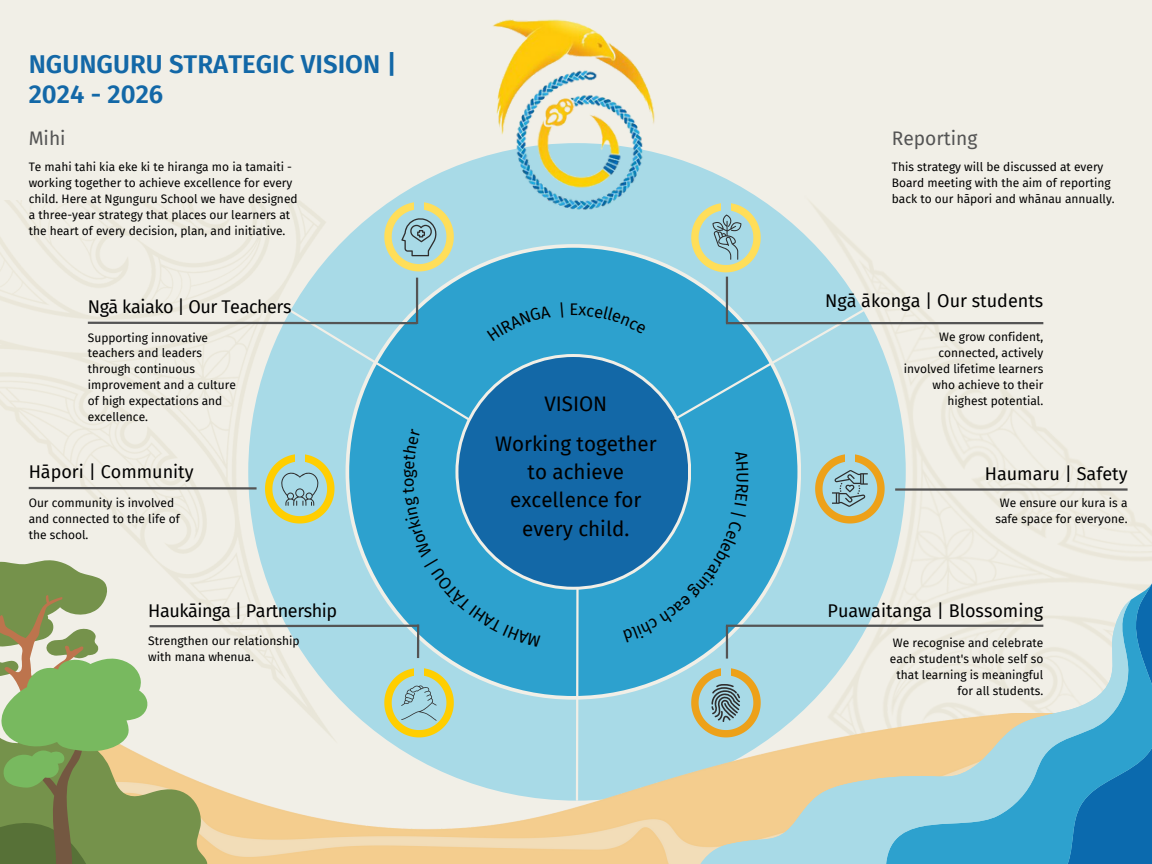
<style>
.page{position:relative;width:1152px;height:864px;background:#f1efe7}
.page>*{position:absolute;margin:0;border:0;box-sizing:border-box;transform-origin:0 0}
.t1{font:600 25.8px "Fira Sans";color:#1368a7}
.t2{font:20.55px/28.3px "Fira Sans";color:#000;text-align:center}
.t3{font:19.2px "Fira Sans";color:#545454}
.t4{font:18px "Fira Sans";color:#000}
.t5{font:18px "Fira Sans";letter-spacing:-.025em;color:#000}
.t6{font:16.5px "Fira Sans";color:#000}
.t7{font:12px/15.9px "Fira Sans";color:#000}
</style>
<div class="page">
<div style="left:248px;top:143px;width:658px;height:658px;background:#a8dae7;border-radius:50%"></div>
<div style="left:349px;top:248px;width:448px;height:448px;background:#2da1ce;border-radius:50%"></div>
<svg style="left:455px;top:354px;width:236px;height:236px"></svg>
<div style="left:458px;top:357px;width:230px;height:230px;background:#1368a7;border-radius:50%"></div>
<svg style="left:282px;top:304px;width:191px;height:119px"></svg>
<svg style="left:672px;top:305px;width:198px;height:117px"></svg>
<svg style="left:575px;top:586px;width:5px;height:127px"></svg>
<img style="left:541px;top:713px;width:157px;height:151px">
<svg style="left:757px;top:574px;width:309px;height:26px"></svg>
<svg style="left:1066px;top:574px;width:55px;height:9px"></svg>
<svg style="left:886px;top:583px;width:266px;height:281px"></svg>
<svg style="left:698px;top:600px;width:433px;height:264px"></svg>
<svg style="left:691px;top:203px;width:70px;height:69px"></svg>
<svg style="left:815px;top:454px;width:70px;height:70px"></svg>
<svg style="left:691px;top:667px;width:70px;height:70px"></svg>
<svg style="left:384px;top:201px;width:70px;height:70px"></svg>
<hr style="left:88px;top:322px;width:329px;height:2px;background:#545454">
<hr style="left:726px;top:322px;width:317px;height:2px;background:#545454">
<hr style="left:895px;top:488px;width:233px;height:3px;background:#545454">
<hr style="left:726px;top:625px;width:317px;height:2px;background:#545454">
<hr style="left:726px;top:626px;width:2px;height:33px;background:#545454">
<hr style="left:726px;top:277px;width:2px;height:46px;background:#545454">
<hr style="left:416px;top:278px;width:2px;height:46px;background:#545454">
<img style="left:477px;top:19px;width:197px;height:191px">
<svg style="left:0;top:429px;width:541px;height:435px"></svg>
<svg style="left:623px;top:512px;width:123px;height:131px"></svg>
<p class="t1" style="left:29px;top:49px;width:369px">NGUNGURU STRATEGIC VISION |</p>
<p class="t1" style="left:29px;top:78px;width:136px">2024 - 2026</p>
<p class="t3" style="left:29px;top:127px;width:38px">Mihi</p>
<p class="t7" style="left:29px;top:159px;width:270px">Te mahi tahi kia eke ki te hiranga mo ia tamaiti - working together to achieve excellence for every child. Here at Ngunguru School we have designed a three-year strategy that places our learners at the heart of every decision, plan, and initiative.</p>
<p class="t5" style="left:88px;top:296px;width:205px">Ngā kaiako | Our Teachers</p>
<p class="t7" style="left:88px;top:330px;width:150px">Supporting innovative teachers and leaders through continuous improvement and a culture of high expectations and excellence.</p>
<p class="t4" style="left:29px;top:462px;width:166px">Hāpori | Community</p>
<p class="t7" style="left:29px;top:495px;width:153px">Our community is involved and connected to the life of the school.</p>
<p class="t5" style="left:148px;top:600px;width:190px">Haukāinga | Partnership</p>
<p class="t7" style="left:148px;top:633px;width:153px">Strengthen our relationship with mana whenua.</p>
<p class="t6" style="left:570px;top:300px;width:10px">E</p>
<p class="t2" style="left:544px;top:390px;width:64px">VISION</p>
<p class="t2" style="left:495px;top:429px;width:163px">Working together to achieve excellence for every child.</p>
<p class="t6" style="left:752px;top:472px;width:13px;rotate:90deg">U</p>
<p class="t3" style="left:892px;top:127px;width:87px">Reporting</p>
<p class="t7" style="left:892px;top:159px;width:225px">This strategy will be discussed at every<br>Board meeting with the aim of reporting back to our hāpori and whānau annually.</p>
<p class="t4" style="left:825px;top:290px;width:220px">Ngā ākonga | Our students</p>
<p class="t7" style="left:904px;top:329px;width:141px;text-align:right">We grow confident, connected, actively involved lifetime learners who achieve to their highest potential.</p>
<p class="t4" style="left:985px;top:463px;width:144px">Haumaru | Safety</p>
<p class="t7" style="left:995px;top:495px;width:134px;text-align:center">We ensure our kura is a safe space for everyone.</p>
<p class="t4" style="left:828px;top:600px;width:217px">Puawaitanga | Blossoming</p>
<p class="t7" style="left:890px;top:635px;width:155px;text-align:right">We recognise and celebrate each student's whole self so that learning is meaningful for all students.</p>
</div>
